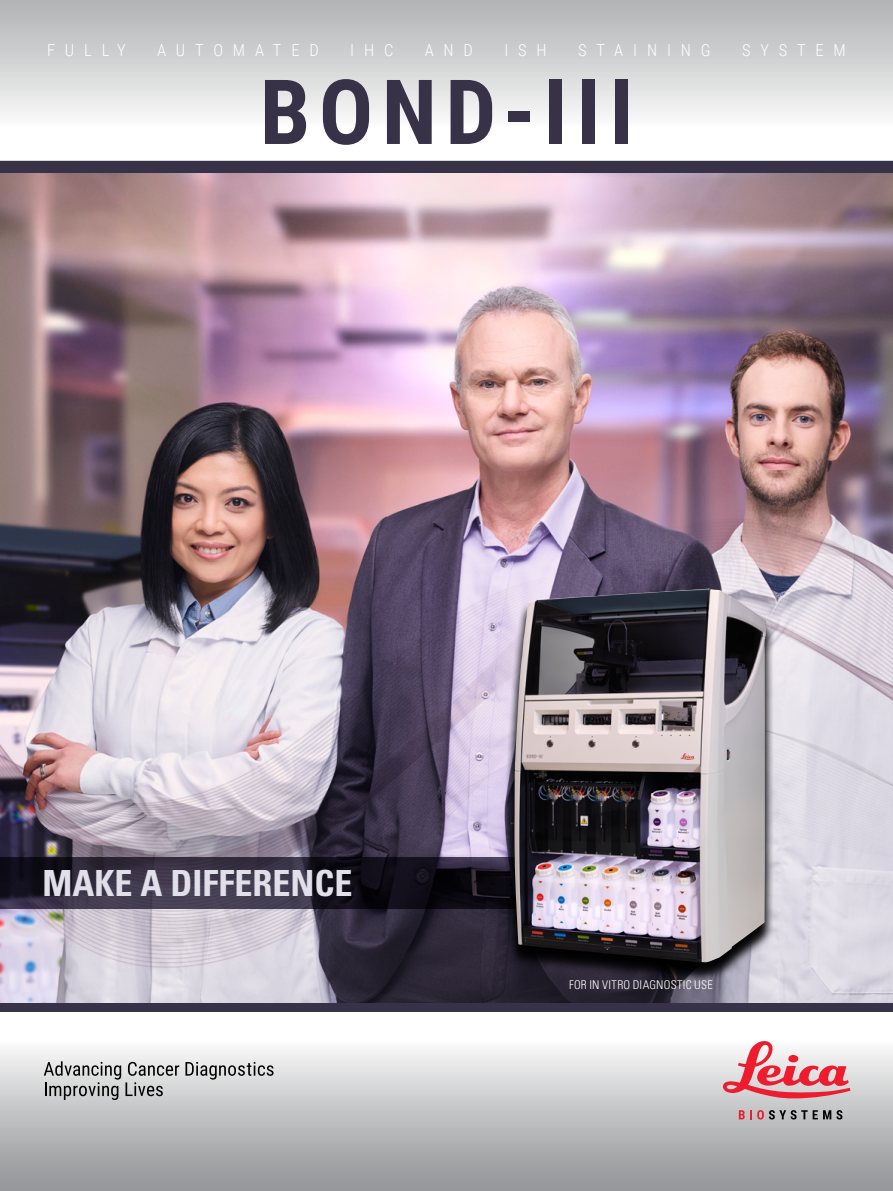
<style>
.page{position:relative;width:893px;height:1191px;background:#fff}
.page>*{position:absolute;margin:0;border:0;box-sizing:border-box;transform-origin:0 0}
.t1{font:700 90px "Roboto Condensed";letter-spacing:.095em;color:#383248}
.t2{font:700 condensed 36px "Univers LT Std";color:#e1e0ea}
.t3{font:300 16.5px "Roboto Condensed";letter-spacing:.595em;color:#fff}
.t4{font:300 condensed 12px "Univers LT Std";letter-spacing:.02em;color:#fff}
</style>
<div class="page">
<div style="left:0;top:1014px;width:893px;height:176px;background:linear-gradient(to bottom,#fff,#919295)"></div>
<img style="left:0;top:173px;width:893px;height:197px">
<div style="left:0;top:160px;width:893px;height:13px;background:#383248"></div>
<div style="left:0;top:0;width:893px;height:160px;background:linear-gradient(to bottom,#b1b3b5,#fff)"></div>
<div style="left:0;top:1003px;width:893px;height:8px;background:#383248"></div>
<svg style="left:185px;top:1061px;width:89px;height:18px;background:#acacac"></svg>
<svg style="left:44px;top:1061px;width:135px;height:39px;background:#afb0b0"></svg>
<svg style="left:723px;top:1041px;width:127px;height:57px"></svg>
<svg style="left:739px;top:1110px;width:103px;height:9px"></svg>
<img style="left:0;top:370px;width:893px;height:633px">
<svg style="left:0;top:857px;width:505px;height:51px;background:#272231"></svg>
<div style="left:505px;top:592px;width:270px;height:392px;background:#000;opacity:.85"></div>
<img style="left:514px;top:588px;width:252px;height:374px">
<p class="t3" style="left:47px;top:39px;width:80px">FULLY</p>
<p class="t3" style="left:157px;top:39px;width:163px">AUTOMATED</p>
<p class="t3" style="left:350px;top:39px;width:45px">IHC</p>
<p class="t3" style="left:425px;top:39px;width:50px">AND</p>
<p class="t3" style="left:504px;top:39px;width:44px">ISH</p>
<p class="t3" style="left:578px;top:39px;width:134px">STAINING</p>
<p class="t3" style="left:742px;top:39px;width:105px">SYSTEM</p>
<h1 class="t1" style="left:260px;top:49px;width:375px">BOND-III</h1>
<h2 class="t2" style="left:43px;top:860px;width:311px">MAKE A DIFFERENCE</h2>
<p class="t4" style="left:569px;top:977px;width:145px">FOR IN VITRO DIAGNOSTIC USE</p>
</div>
